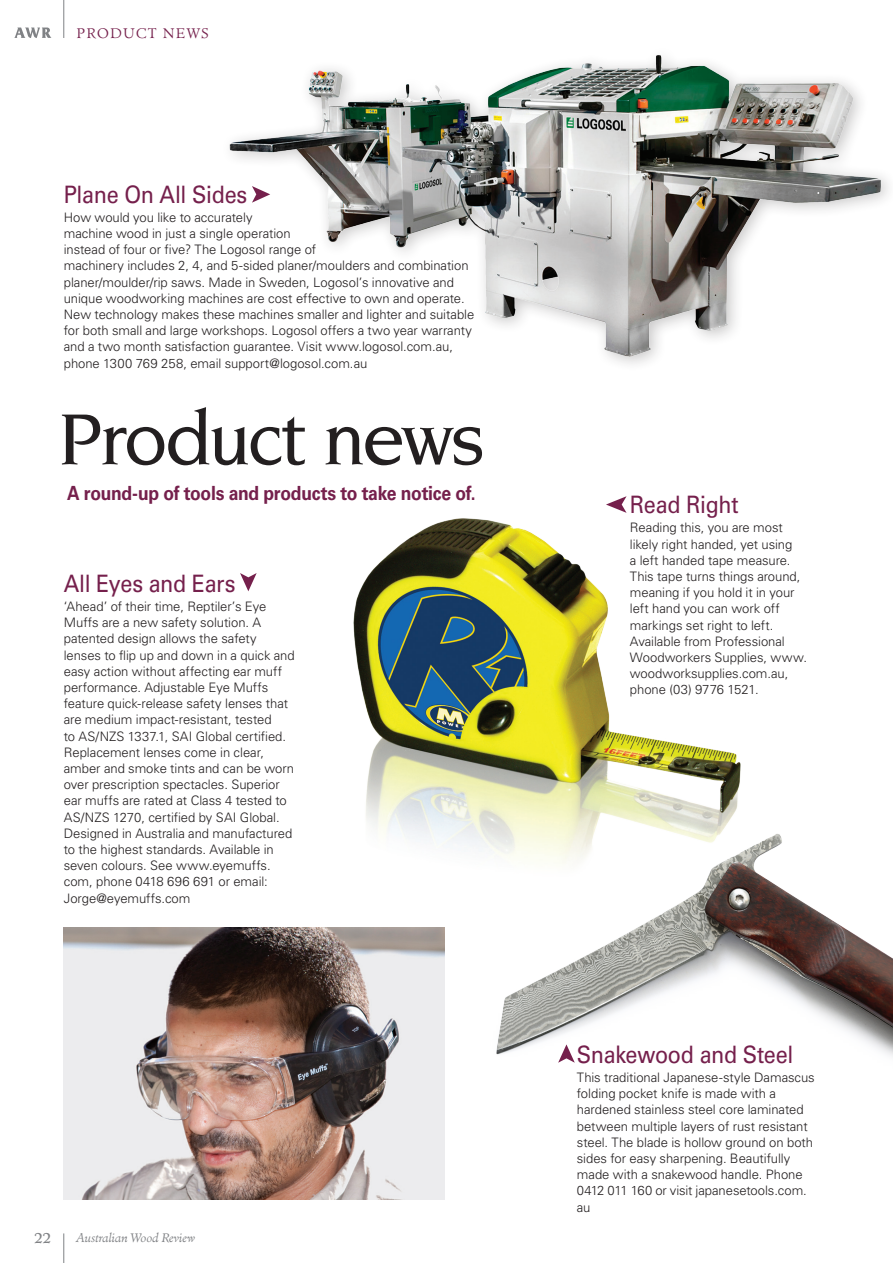
<style>
.page{position:relative;width:893px;height:1263px;background:#fff}
.page>*{position:absolute;margin:0;border:0;box-sizing:border-box;transform-origin:0 0}
.t1{font:500 78px "Novarese Std";letter-spacing:-.04em;color:#231f20}
.t2{font:24px "Univers LT Std";letter-spacing:-.015em;color:#75204c;scale:.9 1}
.t3{font:700 19.5px "Univers LT Std";letter-spacing:-.015em;color:#75204c;scale:.9 1}
.t4{font:14.25px "Minister Std";color:#808285}
.t5{font:300 13.5px "Minister Std";letter-spacing:.09em;color:#75204c}
.t6{font:300 13.05px/16.2px "Univers LT Std";letter-spacing:-.005em;color:#231f20}
.t7{font:italic 300 12px "Minister Std";letter-spacing:-.005em;color:#808285}
</style>
<div class="page">
<img style="left:353px;top:518px;width:388px;height:329px">
<img style="left:476px;top:824px;width:417px;height:232px">
<img style="left:229px;top:55px;width:660px;height:309px">
<hr style="left:64px;top:1233px;width:1px;height:30px;background:#808285">
<svg style="left:14px;top:28px;width:37px;height:10px"></svg>
<hr style="left:64px;top:0;width:1px;height:38px;background:#808285">
<svg style="left:252px;top:186px;width:18px;height:17px"></svg>
<svg style="left:606px;top:496px;width:21px;height:17px"></svg>
<svg style="left:558px;top:1044px;width:17px;height:19px"></svg>
<svg style="left:240px;top:573px;width:17px;height:18px"></svg>
<img style="left:64px;top:928px;width:380px;height:271px">
<p class="t5" style="left:77px;top:25px;width:134px">PRODUCT NEWS</p>
<h2 class="t2" style="left:64px;top:180px;width:206px">Plane On All Sides</h2>
<p class="t6" style="left:64px;top:209px;width:412px">How would you like to accurately<br>machine wood in just a single operation<br>instead of four or five? The Logosol range of<br>machinery includes 2, 4, and 5-sided planer/moulders and combination planer/moulder/rip saws. Made in Sweden, Logosol’s innovative and unique woodworking machines are cost effective to own and operate.<br>New technology makes these machines smaller and lighter and suitable for both small and large workshops. Logosol offers a two year warranty and a two month satisfaction guarantee. Visit www.logosol.com.au, phone 1300 769 258, email support@logosol.com.au</p>
<h1 class="t1" style="left:58px;top:395px;width:429px">Product news</h1>
<h3 class="t3" style="left:67px;top:481px;width:456px">A round-up of tools and products to take notice of.</h3>
<h2 class="t2" style="left:64px;top:569px;width:192px">All Eyes and Ears</h2>
<p class="t6" style="left:64px;top:598px;width:232px">‘Ahead’ of their time, Reptiler’s Eye Muffs are a new safety solution. A patented design allows the safety lenses to flip up and down in a quick and easy action without affecting ear muff performance. Adjustable Eye Muffs feature quick-release safety lenses that are medium impact-resistant, tested<br>to AS/NZS 1337.1, SAI Global certified.<br>Replacement lenses come in clear, amber and smoke tints and can be worn over prescription spectacles. Superior ear muffs are rated at Class 4 tested to AS/NZS 1270, certified by SAI Global.<br>Designed in Australia and manufactured to the highest standards. Available in seven colours. See www.eyemuffs. com, phone 0418 696 691 or email:<br>Jorge@eyemuffs.com</p>
<p class="t4" style="left:34px;top:1229px;width:18px">22</p>
<p class="t7" style="left:77px;top:1230px;width:120px">Australian Wood Review</p>
<h2 class="t2" style="left:630px;top:490px;width:122px">Read Right</h2>
<p class="t6" style="left:630px;top:520px;width:179px">Reading this, you are most likely right handed, yet using<br>a left handed tape measure.<br>This tape turns things around, meaning if you hold it in your left hand you can work off markings set right to left.<br>Available from Professional<br>Woodworkers Supplies, www. woodworksupplies.com.au, phone (03) 9776 1521.</p>
<h2 class="t2" style="left:577px;top:1040px;width:242px">Snakewood and Steel</h2>
<p class="t6" style="left:577px;top:1069px;width:239px">This traditional Japanese-style Damascus folding pocket knife is made with a hardened stainless steel core laminated between multiple layers of rust resistant steel. The blade is hollow ground on both sides for easy sharpening. Beautifully made with a snakewood handle. Phone 0412 011 160 or visit japanesetools.com. au</p>
</div>
